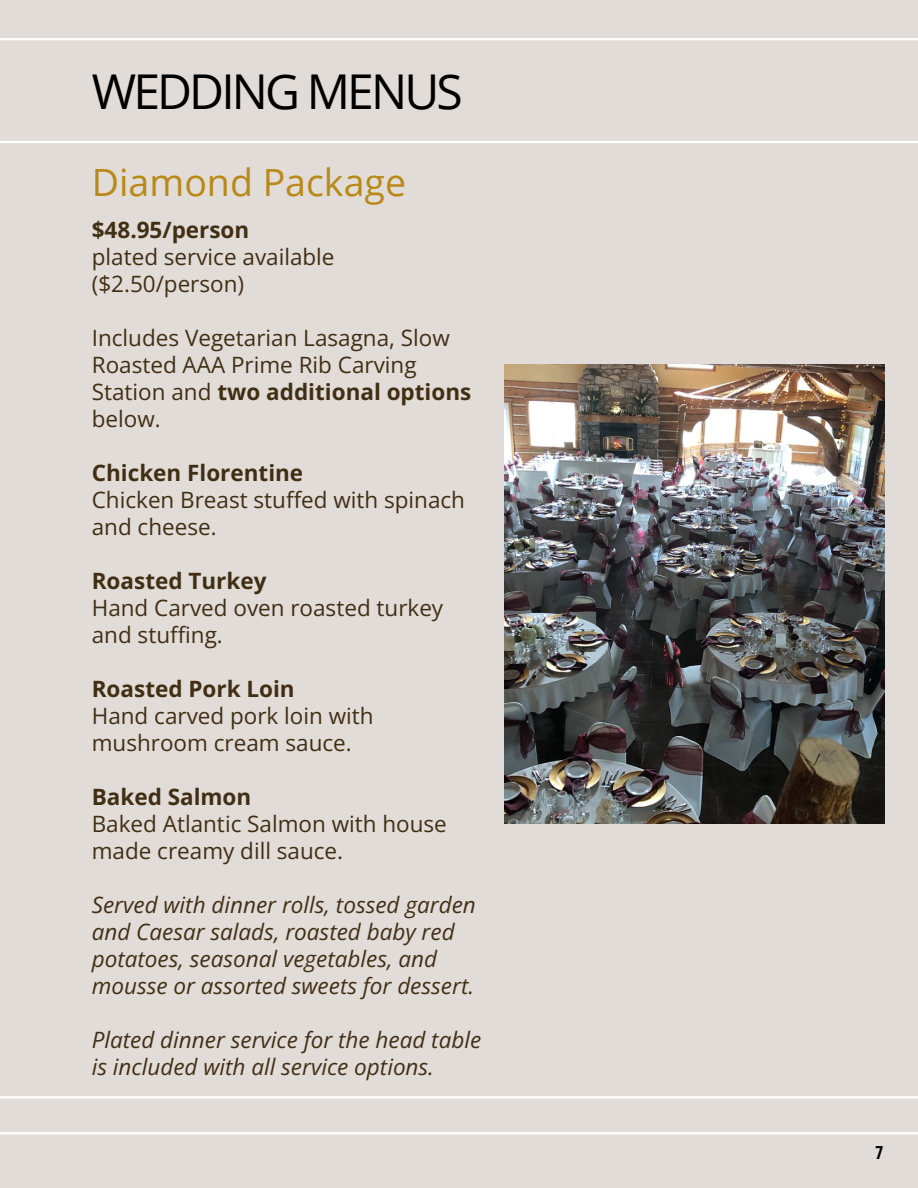
<style>
.page{position:relative;width:918px;height:1188px;background:#e1dcd8}
.page>*{position:absolute;margin:0;border:0;box-sizing:border-box;transform-origin:0 0}
.t1{font:48px "Open Sans";letter-spacing:-.06em;color:#000}
.t2{font:37.5px "Open Sans";color:#b88917}
.t3{font:22.5px/27px "Open Sans";color:#412f14}
.t4{font:italic 22.5px/27px "Open Sans";color:#412f14}
.t5{font:700 22.5px "Open Sans";color:#412f14}
.t6{font:700 18px "Open Sans Condensed";color:#000}
.s1{font-weight:700}
</style>
<div class="page">
<hr style="left:0;top:38px;width:918px;height:2px;background:#fff">
<hr style="left:0;top:141px;width:918px;height:2px;background:#fff">
<img style="left:504px;top:364px;width:381px;height:460px">
<hr style="left:0;top:1096px;width:918px;height:2px;background:#fff">
<hr style="left:0;top:1132px;width:918px;height:2px;background:#fff">
<p class="t1" style="left:92px;top:58px;width:372px">WEDDING MENUS</p>
<p class="t2" style="left:92px;top:156px;width:316px">Diamond Package</p>
<h1 class="t5" style="left:92px;top:214px;width:159px">$48.95/person</h1>
<h2 class="t3" style="left:92px;top:242px;width:244px">plated service available ($2.50/person)</h2>
<p class="t3" style="left:92px;top:323px;width:381px">Includes Vegetarian Lasagna, Slow<br>Roasted AAA Prime Rib Carving<br>Station and <span class="s1">two additional options </span>below.</p>
<p class="t5" style="left:92px;top:457px;width:213px">Chicken Florentine</p>
<p class="t3" style="left:92px;top:485px;width:375px">Chicken Breast stuffed with spinach and cheese.</p>
<p class="t5" style="left:92px;top:565px;width:176px">Roasted Turkey</p>
<p class="t3" style="left:92px;top:593px;width:353px">Hand Carved oven roasted turkey and stuffing.</p>
<p class="t5" style="left:92px;top:673px;width:204px">Roasted Pork Loin</p>
<p class="t3" style="left:92px;top:701px;width:283px">Hand carved pork loin with mushroom cream sauce.</p>
<p class="t5" style="left:92px;top:781px;width:161px">Baked Salmon</p>
<p class="t3" style="left:92px;top:809px;width:357px">Baked Atlantic Salmon with house made creamy dill sauce.</p>
<p class="t4" style="left:92px;top:890px;width:386px">Served with dinner rolls, tossed garden and Caesar salads, roasted baby red potatoes, seasonal vegetables, and mousse or assorted sweets for dessert.</p>
<p class="t4" style="left:92px;top:1025px;width:391px">Plated dinner service for the head table is included with all service options.</p>
<p class="t6" style="left:875px;top:1140px;width:10px">7</p>
</div>
